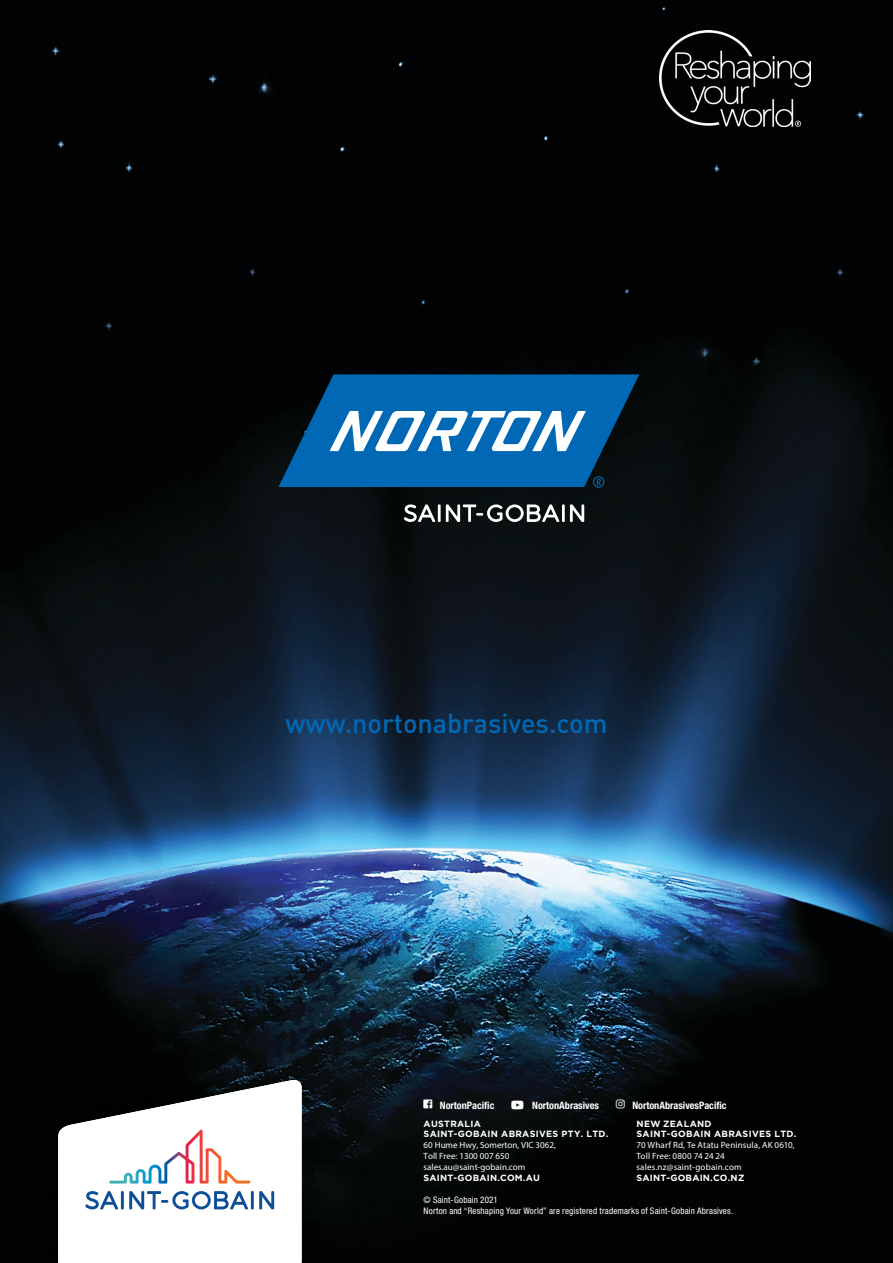
<style>
.page{position:relative;width:893px;height:1263px;background:#fff}
.page>*{position:absolute;margin:0;border:0;box-sizing:border-box;transform-origin:0 0}
.t1{font:500 27px "DIN Pro";color:#0068b4}
.t2{font:700 condensed 10.2px "Helvetica Neue LT Std";color:#fff}
.t3{font:9px/10.8px "Myriad Pro";color:#fff}
.t4{font:condensed 9px/10.8px "Helvetica Neue LT Std";letter-spacing:.02em;color:#fff}
.s1{font-family:"Gotham";font-weight:700}
</style>
<div class="page">
<img style="left:0;top:0;width:893px;height:1263px">
<svg style="left:404px;top:504px;width:31px;height:18px"></svg>
<hr style="left:438px;top:504px;width:3px;height:18px;background:#fff">
<svg style="left:446px;top:504px;width:113px;height:18px"></svg>
<hr style="left:562px;top:504px;width:3px;height:18px;background:#fff">
<svg style="left:570px;top:504px;width:14px;height:18px"></svg>
<svg style="left:278px;top:374px;width:361px;height:114px;background:#1e6aa1"></svg>
<img style="left:38px;top:1060px;width:284px;height:18px">
<svg style="left:0;top:1078px;width:373px;height:185px"></svg>
<img style="left:659px;top:30px;width:151px;height:97px">
<svg style="left:424px;top:1100px;width:8px;height:9px"></svg>
<svg style="left:511px;top:1100px;width:12px;height:9px"></svg>
<svg style="left:616px;top:1100px;width:9px;height:9px"></svg>
<p class="t1" style="left:286px;top:704px;width:323px">www.nortonabrasives.com</p>
<p class="t2" style="left:440px;top:1099px;width:56px">NortonPacific</p>
<p class="t2" style="left:532px;top:1099px;width:68px">NortonAbrasives</p>
<p class="t2" style="left:632px;top:1099px;width:96px">NortonAbrasivesPacific</p>
<p class="t3" style="left:424px;top:1118px;width:186px"><span class="s1">AUSTRALIA<br>SAINT-GOBAIN ABRASIVES PTY. LTD.<br></span>60 Hume Hwy, Somerton, VIC 3062,<br>Toll Free: 1300 007 650 sales.au@saint-gobain.com<br><span class="s1">SAINT-GOBAIN.COM.AU</span></p>
<p class="t3" style="left:636px;top:1118px;width:161px"><span class="s1">NEW ZEALAND<br>SAINT-GOBAIN ABRASIVES LTD.<br></span>70 Wharf Rd, Te Atatu Peninsula, AK 0610,<br>Toll Free: 0800 74 24 24 sales.nz@saint-gobain.com<br><span class="s1">SAINT-GOBAIN.CO.NZ</span></p>
<p class="t4" style="left:424px;top:1194px;width:311px">© Saint-Gobain 2021<br>Norton and “Reshaping Your World” are registered trademarks of Saint-Gobain Abrasives.</p>
</div>
